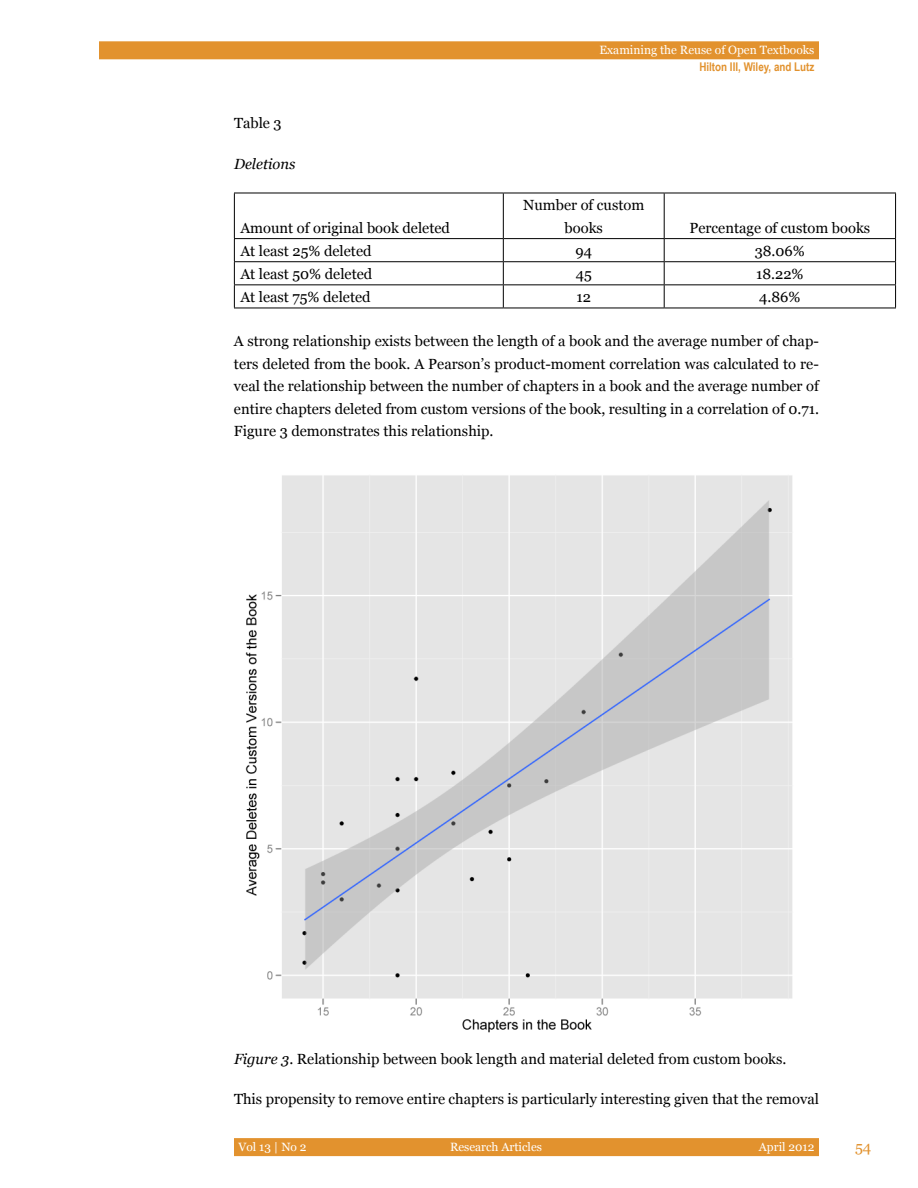
<style>
.page{position:relative;width:918px;height:1188px;background:#fff}
.page>*{position:absolute;margin:0;border:0;box-sizing:border-box;transform-origin:0 0}
.t1{font:15px "Georgia";color:#e2922e}
.t2{font:14.7px/22.5px "Georgia";color:#000;text-align:center}
.t3{font:italic 14.7px "Georgia";color:#000}
.t4{font:12px "Georgia";color:#fff}
.t5{font:700 12px "Arial Narrow";color:#e2922e}
.s1{font-style:italic}
</style>
<div class="page">
<div style="left:99px;top:41px;width:720px;height:18px;background:#e2922e"></div>
<div style="left:234px;top:1138px;width:585px;height:18px;background:#e2922e"></div>
<hr style="left:234px;top:193px;width:269px;height:1px;background:#000">
<hr style="left:234px;top:193px;width:1px;height:45px;background:#000">
<hr style="left:503px;top:193px;width:161px;height:1px;background:#000">
<hr style="left:503px;top:193px;width:1px;height:45px;background:#000">
<hr style="left:664px;top:193px;width:232px;height:1px;background:#000">
<hr style="left:664px;top:193px;width:1px;height:45px;background:#000">
<hr style="left:895px;top:193px;width:1px;height:45px;background:#000">
<hr style="left:234px;top:238px;width:269px;height:1px;background:#000">
<hr style="left:503px;top:238px;width:161px;height:1px;background:#000">
<hr style="left:664px;top:238px;width:232px;height:1px;background:#000">
<hr style="left:234px;top:261px;width:269px;height:1px;background:#000">
<hr style="left:503px;top:261px;width:161px;height:1px;background:#000">
<hr style="left:664px;top:261px;width:232px;height:1px;background:#000">
<hr style="left:234px;top:284px;width:269px;height:1px;background:#000">
<svg style="left:234px;top:239px;width:1px;height:69px"></svg>
<hr style="left:503px;top:284px;width:161px;height:1px;background:#000">
<svg style="left:503px;top:239px;width:1px;height:69px"></svg>
<hr style="left:664px;top:284px;width:232px;height:1px;background:#000">
<svg style="left:664px;top:239px;width:1px;height:69px"></svg>
<svg style="left:895px;top:239px;width:1px;height:69px"></svg>
<hr style="left:234px;top:308px;width:269px;height:1px;background:#000">
<hr style="left:503px;top:308px;width:161px;height:1px;background:#000">
<hr style="left:664px;top:308px;width:232px;height:1px;background:#000">
<img style="left:245px;top:475px;width:548px;height:558px">
<p class="t2" style="left:234px;top:112px;width:49px">Table 3</p>
<p class="t3" style="left:234px;top:155px;width:63px">Deletions</p>
<p class="t2" style="left:240px;top:216px;width:211px">Amount of original book deleted</p>
<p class="t4" style="left:599px;top:43px;width:217px">Examining the Reuse of Open Textbooks</p>
<p class="t5" style="left:699px;top:58px;width:117px">Hilton III, Wiley, and Lutz</p>
<p class="t2" style="left:523px;top:194px;width:123px">Number of custom books</p>
<p class="t2" style="left:690px;top:216px;width:182px">Percentage of custom books</p>
<p class="t2" style="left:240px;top:239px;width:133px">At least 25% deleted</p>
<p class="t2" style="left:575px;top:239px;width:18px">94</p>
<p class="t2" style="left:755px;top:239px;width:52px">38.06%</p>
<p class="t2" style="left:240px;top:262px;width:133px">At least 50% deleted</p>
<p class="t2" style="left:576px;top:262px;width:18px">45</p>
<p class="t2" style="left:756px;top:262px;width:49px">18.22%</p>
<p class="t2" style="left:240px;top:286px;width:132px">At least 75% deleted</p>
<p class="t2" style="left:576px;top:286px;width:16px">12</p>
<p class="t2" style="left:759px;top:286px;width:43px">4.86%</p>
<p class="t2" style="left:234px;top:330px;width:587px;text-align:justify">A strong relationship exists between the length of a book and the average number of chap&shy;ters deleted from the book. A Pearson’s product-moment correlation was calculated to re&shy;veal the relationship between the number of chapters in a book and the average number of entire chapters deleted from custom versions of the book, resulting in a correlation of 0.71.<br>Figure 3 demonstrates this relationship.</p>
<p class="t2" style="left:234px;top:1047px;width:554px"><span class="s1">Figure 3</span>. Relationship between book length and material deleted from custom books.</p>
<p class="t2" style="left:234px;top:1088px;width:586px">This propensity to remove entire chapters is particularly interesting given that the removal</p>
<p class="t4" style="left:238px;top:1140px;width:70px">Vol 13 | No 2</p>
<p class="t4" style="left:450px;top:1140px;width:93px">Research Articles</p>
<p class="t4" style="left:759px;top:1140px;width:57px">April 2012</p>
<p class="t1" style="left:855px;top:1138px;width:18px">54</p>
</div>
